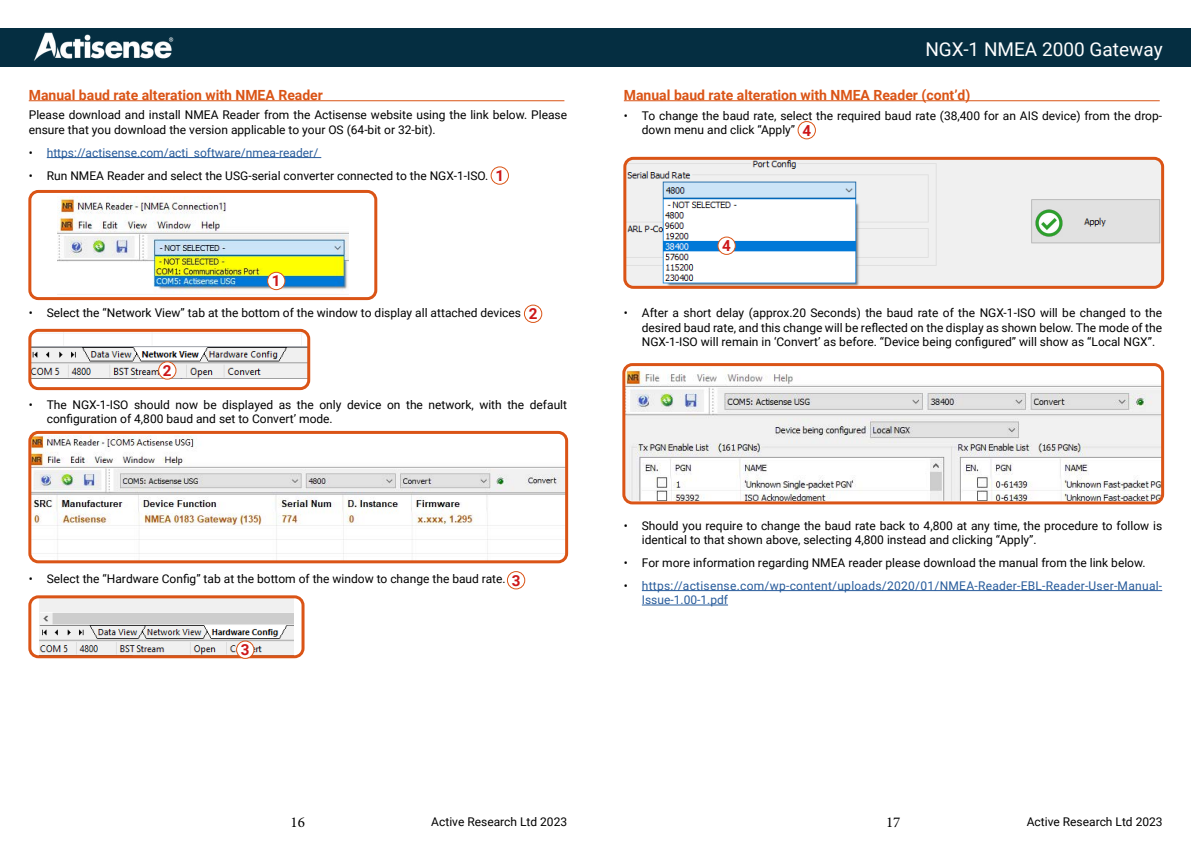
<style>
.page{position:relative;width:1191px;height:842px;background:#fff}
.page>*{position:absolute;margin:0;border:0;box-sizing:border-box;transform-origin:0 0}
.t1{font:19px "Roboto";color:#fff}
.t2{font:700 15.2px "Roboto";color:#cd1719}
.t3{font:15px "Minion Pro";color:#000}
.t4{font:700 14px "Roboto";color:#da5416}
.t5{font:12px/14.4px "Roboto";color:#000}
.t6{font:12px/14.4px "Roboto";letter-spacing:.02em;color:#275b9b}
.t7{font:12px "Roboto";color:#275b9b}
.s1{color:#000}
</style>
<div class="page">
<div style="left:0;top:28px;width:1191px;height:39px;background:#052e41"></div>
<img style="left:33px;top:32px;width:141px;height:29px">
<hr style="left:29px;top:100px;width:535px;height:1px;background:#da5416">
<hr style="left:47px;top:157px;width:274px;height:1px;background:#275b9b">
<img style="left:32px;top:435px;width:533px;height:127px">
<div style="left:28px;top:431px;width:540px;height:132px;border:3px solid #da5416;border-radius:9px"></div>
<div style="left:491px;top:166px;width:18px;height:19px;border:1px solid #da5416;border-radius:50%"></div>
<img style="left:32px;top:330px;width:277px;height:49px">
<div style="left:28px;top:329px;width:282px;height:61px;border:3px solid #da5416;border-radius:9px"></div>
<img style="left:58px;top:196px;width:290px;height:99px">
<div style="left:28px;top:190px;width:349px;height:110px;border:3px solid #da5416;border-radius:9px"></div>
<div style="left:267px;top:272px;width:18px;height:18px;background:#fff;border-radius:50%"></div>
<div style="left:267px;top:272px;width:18px;height:18px;border:1px solid #da5416;border-radius:50%"></div>
<img style="left:40px;top:599px;width:253px;height:55px">
<div style="left:28px;top:595px;width:276px;height:63px;border:3px solid #da5416;border-radius:9px"></div>
<div style="left:237px;top:641px;width:17px;height:17px;background:#fff;border-radius:50%"></div>
<div style="left:236px;top:641px;width:18px;height:18px;border:1px solid #da5416;border-radius:50%"></div>
<hr style="left:624px;top:100px;width:535px;height:1px;background:#da5416">
<hr style="left:642px;top:590px;width:520px;height:1px;background:#275b9b">
<hr style="left:642px;top:605px;width:86px;height:1px;background:#275b9b">
<img style="left:627px;top:161px;width:533px;height:124px">
<div style="left:623px;top:157px;width:541px;height:132px;border:3px solid #da5416;border-radius:9px"></div>
<div style="left:507px;top:571px;width:18px;height:18px;border:1px solid #da5416;border-radius:50%"></div>
<div style="left:159px;top:362px;width:17px;height:17px;background:#fff;border-radius:50%"></div>
<div style="left:158px;top:361px;width:18px;height:19px;border:1px solid #da5416;border-radius:50%"></div>
<div style="left:524px;top:305px;width:18px;height:18px;border:1px solid #da5416;border-radius:50%"></div>
<div style="left:797px;top:121px;width:19px;height:18px;border:1px solid #da5416;border-radius:50%"></div>
<div style="left:718px;top:237px;width:17px;height:17px;background:#fff;border-radius:50%"></div>
<div style="left:717px;top:237px;width:18px;height:18px;border:1px solid #da5416;border-radius:50%"></div>
<img style="left:626px;top:368px;width:534px;height:132px">
<div style="left:622px;top:363px;width:542px;height:141px;border:3px solid #da5416;border-radius:9px"></div>
<img style="left:1035px;top:209px;width:27px;height:27px">
<p class="t4" style="left:29px;top:85px;width:296px">Manual baud rate alteration with NMEA Reader</p>
<p class="t5" style="left:29px;top:107px;width:540px">Please download and install NMEA Reader from the Actisense website using the link below. Please ensure that you download the version applicable to your OS (64-bit or 32-bit).</p>
<p class="t7" style="left:29px;top:144px;width:291px"><span class="s1">•</span> https://actisense.com/acti_software/nmea-reader/</p>
<p class="t5" style="left:29px;top:168px;width:461px">• Run NMEA Reader and select the USG-serial converter connected to the NGX-1-ISO.</p>
<p class="t2" style="left:495px;top:165px;width:10px">1</p>
<p class="t2" style="left:272px;top:270px;width:10px">1</p>
<p class="t5" style="left:29px;top:305px;width:494px">• Select the “Network View” tab at the bottom of the window to display all attached devices</p>
<p class="t2" style="left:529px;top:303px;width:10px">2</p>
<p class="t2" style="left:163px;top:360px;width:10px">2</p>
<p class="t5" style="left:47px;top:397px;width:522px;text-indent:-18px">• The NGX-1-ISO should now be displayed as the only device on the network, with the default configuration of 4,800 baud and set to Convert’ mode.</p>
<p class="t5" style="left:29px;top:571px;width:478px">• Select the “Hardware Config” tab at the bottom of the window to change the baud rate.</p>
<p class="t2" style="left:512px;top:570px;width:10px">3</p>
<p class="t2" style="left:241px;top:639px;width:10px">3</p>
<h1 class="t1" style="left:925px;top:36px;width:239px">NGX-1 NMEA 2000 Gateway</h1>
<p class="t4" style="left:624px;top:85px;width:348px">Manual baud rate alteration with NMEA Reader (cont’d)</p>
<p class="t5" style="left:642px;top:108px;width:522px;text-indent:-18px">• To change the baud rate, select the required baud rate (38,400 for an AIS device) from the drop&shy;down menu and click “Apply”</p>
<p class="t2" style="left:802px;top:120px;width:10px">4</p>
<p class="t2" style="left:722px;top:235px;width:10px">4</p>
<p class="t5" style="left:642px;top:305px;width:522px;text-align:justify;text-indent:-18px">• After a short delay (approx.20 Seconds) the baud rate of the NGX-1-ISO will be changed to the desired baud rate, and this change will be reflected on the display as shown below. The mode of the NGX-1-ISO will remain in ‘Convert’ as before. “Device being configured” will show as “Local NGX”.</p>
<p class="t5" style="left:642px;top:518px;width:522px;text-indent:-18px">• Should you require to change the baud rate back to 4,800 at any time, the procedure to follow is identical to that shown above, selecting 4,800 instead and clicking “Apply”.</p>
<p class="t5" style="left:624px;top:555px;width:523px">• For more information regarding NMEA reader please download the manual from the link below.</p>
<p class="t6" style="left:642px;top:578px;width:522px;text-indent:-18px"><span class="s1">•</span> https://actisense.com/wp-content/uploads/2020/01/NMEA-Reader-EBL-Reader-User-Manual-<br>Issue-1.00-1.pdf</p>
<p class="t3" style="left:290px;top:812px;width:16px">16</p>
<p class="t5" style="left:431px;top:814px;width:137px">Active Research Ltd 2023</p>
<p class="t3" style="left:886px;top:812px;width:16px">17</p>
<p class="t5" style="left:1026px;top:814px;width:137px">Active Research Ltd 2023</p>
</div>
